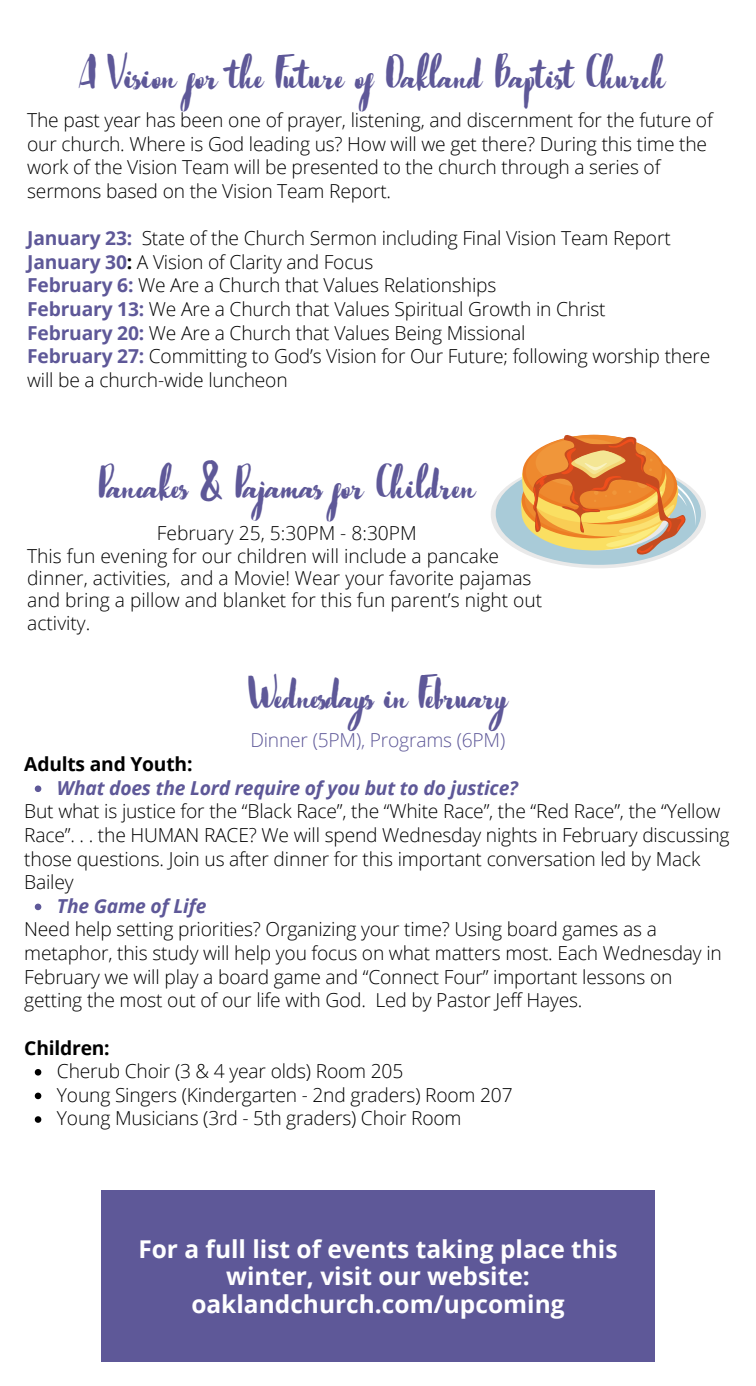
<style>
.page{position:relative;width:756px;height:1386px;background:#fff}
.page>*{position:absolute;margin:0;border:0;box-sizing:border-box;transform-origin:0 0}
.t1{font:45.5px "Just Believe";color:#5e5898}
.t2{font:700 24.5px/27.7px "Open Sans";color:#fff;text-align:center}
.t3{font:300 19.25px/23.6px "Open Sans";letter-spacing:-.01em;color:#000}
.t4{font:italic 700 19.25px "Open Sans";letter-spacing:-.01em;color:#5e5898}
.t5{font:300 19.25px "Open Sans";letter-spacing:-.01em;color:#5e5898}
.t6{font:700 19.25px "Open Sans";letter-spacing:-.01em;color:#000}
.s1{font-weight:700;color:#5e5898}
.s2{font-weight:700}
</style>
<div class="page">
<div style="left:491px;top:461px;width:215px;height:107px;background:#e9e9e9;border-radius:50%"></div>
<div style="left:496px;top:462px;width:205px;height:103px;background:#a9cbd8;border-radius:50%"></div>
<svg style="left:520px;top:434px;width:176px;height:122px"></svg>
<svg style="left:35px;top:786px;width:6px;height:6px"></svg>
<svg style="left:35px;top:904px;width:6px;height:6px"></svg>
<svg style="left:35px;top:1069px;width:6px;height:7px"></svg>
<svg style="left:35px;top:1093px;width:6px;height:6px"></svg>
<svg style="left:35px;top:1116px;width:6px;height:7px"></svg>
<div style="left:101px;top:1190px;width:554px;height:172px;background:#5e5898"></div>
<p class="t1" style="left:79px;top:45px;width:588px">A Vision for the Future of Oakland Baptist Church</p>
<p class="t3" style="left:27px;top:108px;width:687px">The past year has been one of prayer, listening, and discernment for the future of our church. Where is God leading us? How will we get there? During this time the work of the Vision Team will be presented to the church through a series of sermons based on the Vision Team Report.</p>
<p class="t3" style="left:27px;top:226px;width:645px"><span class="s1">January 23:</span> State of the Church Sermon including Final Vision Team Report</p>
<p class="t3" style="left:27px;top:249px;width:348px"><span class="s1">January 30</span><span class="s2">:</span> A Vision of Clarity and Focus</p>
<p class="t3" style="left:27px;top:273px;width:471px"><span class="s1">February 6:</span> We Are a Church that Values Relationships</p>
<p class="t3" style="left:27px;top:297px;width:580px"><span class="s1">February 13:</span> We Are a Church that Values Spiritual Growth in Christ</p>
<p class="t3" style="left:27px;top:320px;width:500px"><span class="s1">February 20:</span> We Are a Church that Values Being Missional</p>
<p class="t3" style="left:27px;top:344px;width:685px"><span class="s1">February 27:</span> Committing to God’s Vision for Our Future; following worship there will be a church-wide luncheon</p>
<p class="t1" style="left:98px;top:456px;width:380px">Pancakes &amp; Pajamas for Children</p>
<p class="t3" style="left:157px;top:521px;width:261px">February 25, 5:30PM - 8:30PM</p>
<p class="t3" style="left:27px;top:544px;width:517px;line-height:22.4px">This fun evening for our children will include a pancake dinner, activities, and a Movie! Wear your favorite pajamas and bring a pillow and blanket for this fun parent’s night out activity.</p>
<p class="t1" style="left:248px;top:666px;width:262px">Wednesdays in February</p>
<p class="t5" style="left:250px;top:727px;width:256px">Dinner (5PM), Programs (6PM)</p>
<p class="t6" style="left:24px;top:751px;width:170px">Adults and Youth:</p>
<p class="t3" style="left:24px;top:799px;width:707px">But what is justice for the “Black Race”, the “White Race”, the “Red Race”, the “Yellow Race”. . . the HUMAN RACE? We will spend Wednesday nights in February discussing those questions. Join us after dinner for this important conversation led by Mack Bailey</p>
<p class="t3" style="left:24px;top:917px;width:699px">Need help setting priorities? Organizing your time? Using board games as a metaphor, this study will help you focus on what matters most. Each Wednesday in February we will play a board game and “Connect Four” important lessons on getting the most out of our life with God. Led by Pastor Jeff Hayes.</p>
<p class="t6" style="left:24px;top:1034px;width:87px">Children:</p>
<p class="t4" style="left:57px;top:774px;width:463px">What does the Lord require of you but to do justice?</p>
<p class="t4" style="left:57px;top:892px;width:151px">The Game of Life</p>
<p class="t3" style="left:57px;top:1059px;width:348px">Cherub Choir (3 &amp; 4 year olds) Room 205</p>
<p class="t3" style="left:57px;top:1083px;width:457px">Young Singers (Kindergarten - 2nd graders) Room 207</p>
<p class="t3" style="left:57px;top:1106px;width:406px">Young Musicians (3rd - 5th graders) Choir Room</p>
<p class="t2" style="left:138px;top:1234px;width:481px">For a full list of events taking place this winter, visit our website: oaklandchurch.com/upcoming</p>
</div>
